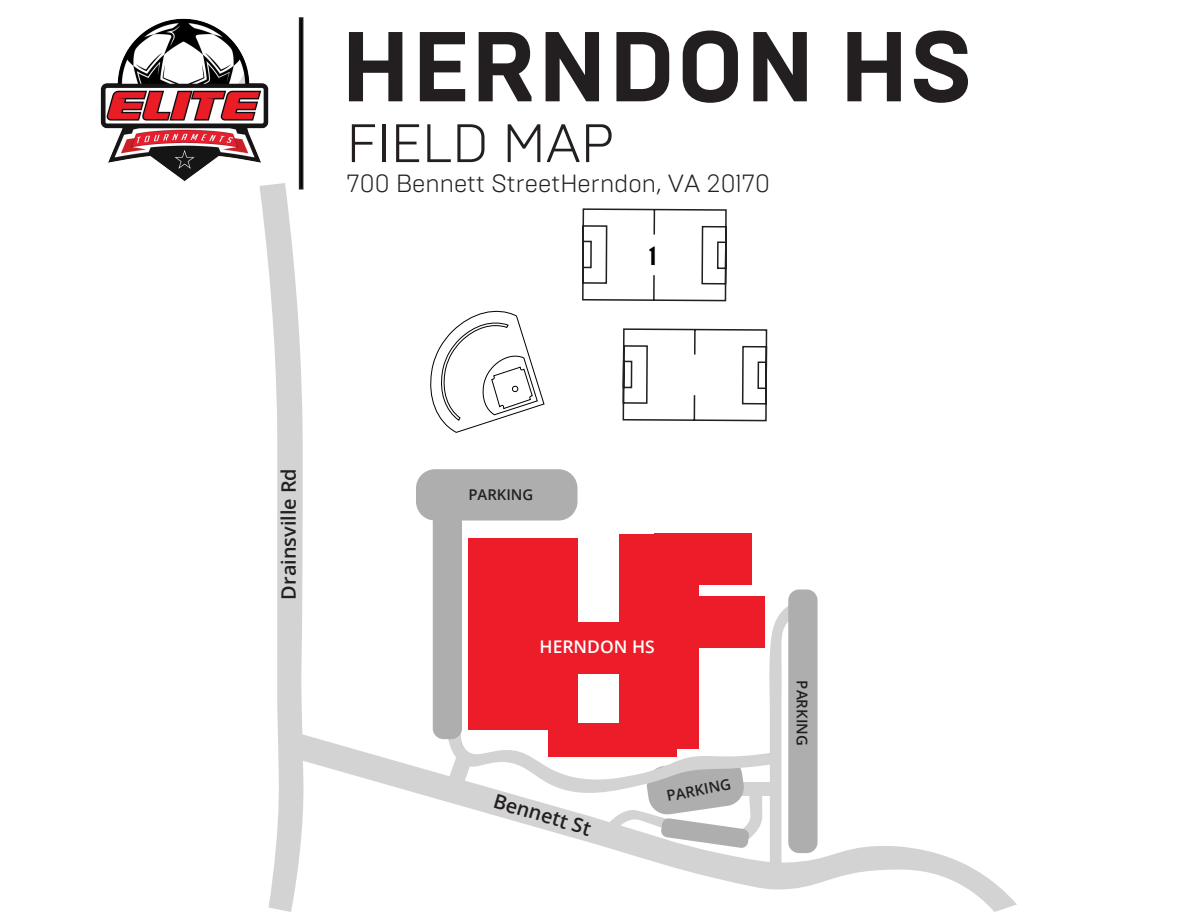
<style>
.page{position:relative;width:1188px;height:918px;background:#fff}
.page>*{position:absolute;margin:0;border:0;box-sizing:border-box;transform-origin:0 0}
.t1{font:700 99px "Brutal Type";color:#231f20}
.t2{font:300 54px "Brutal Type";color:#231f20}
.t3{font:700 26.4px "Brutal Type";color:#000}
.t4{font:300 24.9px "Brutal Type";color:#231f20}
.t5{font:600 19.8px "Open Sans";color:#231f20}
.t6{font:600 17.4px "Open Sans";color:#fff}
.t7{font:600 14.85px "Open Sans";color:#231f20}
</style>
<div class="page">
<div style="left:299px;top:17px;width:4px;height:173px;border:2px solid #231f20"></div>
<img style="left:100px;top:18px;width:169px;height:170px">
<svg style="left:582px;top:208px;width:145px;height:94px"></svg>
<svg style="left:622px;top:328px;width:146px;height:94px"></svg>
<svg style="left:430px;top:310px;width:115px;height:123px"></svg>
<div style="left:620px;top:534px;width:79px;height:214px;background:#ec1c29"></div>
<div style="left:468px;top:538px;width:110px;height:192px;background:#ec1c29"></div>
<div style="left:654px;top:534px;width:98px;height:51px;background:#ec1c29"></div>
<svg style="left:260px;top:183px;width:44px;height:727px"></svg>
<svg style="left:279px;top:730px;width:738px;height:182px"></svg>
<div style="left:788px;top:589px;width:30px;height:264px;background:#aeaeaf;border-radius:11px"></div>
<div style="left:433px;top:512px;width:29px;height:227px;background:#aeaeaf;border-radius:11px"></div>
<div style="left:416px;top:469px;width:161px;height:52px;background:#aeaeaf;border-radius:19px"></div>
<svg style="left:444px;top:598px;width:363px;height:275px"></svg>
<h1 class="t1" style="left:340px;top:7px;width:635px">HERNDON HS</h1>
<h2 class="t2" style="left:347px;top:111px;width:269px">FIELD MAP</h2>
<p class="t4" style="left:347px;top:168px;width:425px">700 Bennett StreetHerndon, VA 20170</p>
<p class="t3" style="left:648px;top:240px;width:10px">1</p>
<p class="t5" style="left:275px;top:600px;width:133px;rotate:-90deg">Drainsville Rd</p>
<p class="t7" style="left:468px;top:484px;width:66px">PARKING</p>
<p class="t6" style="left:540px;top:635px;width:117px">HERNDON HS</p>
<p class="t5" style="left:498px;top:787px;width:102px;rotate:17deg">Bennett St</p>
<p class="t7" style="left:665px;top:786px;width:66px;rotate:-11deg">PARKING</p>
<p class="t7" style="left:812px;top:680px;width:66px;rotate:90deg">PARKING</p>
</div>
